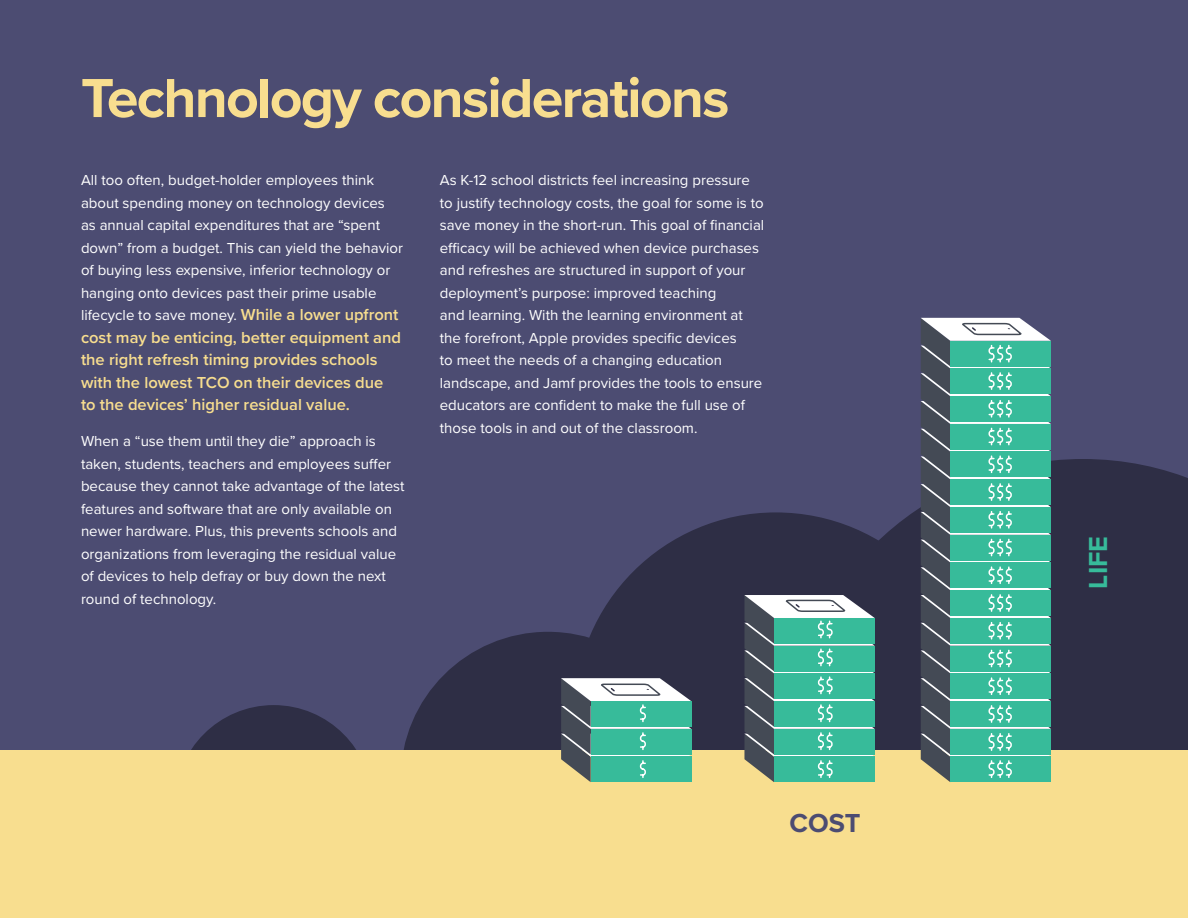
<style>
.page{position:relative;width:1188px;height:918px;background:#4c4c72}
.page>*{position:absolute;margin:0;border:0;box-sizing:border-box;transform-origin:0 0}
.t1{font:700 57px "Proxima Nova";letter-spacing:-.03em;color:#f8de8f}
.t2{font:700 27px "Proxima Nova";color:#4c4c72}
.t3{font:700 27px "Proxima Nova";color:#37bb9a}
.t4{font:600 16.5px/22.5px "Proxima Nova";color:#f8de8f}
.t5{font:15px/22.5px "Proxima Nova";color:#fff}
.s1{font-weight:600;font-size:16.5px;color:#f8de8f}
</style>
<div class="page">
<svg style="left:401px;top:632px;width:188px;height:119px;fill:#2e2e45"></svg>
<div style="left:175px;top:705px;width:197px;height:198px;background:#2e2e45;border-radius:50%"></div>
<div style="left:574px;top:512px;width:403px;height:404px;background:#2e2e45;border-radius:50%"></div>
<svg style="left:786px;top:459px;width:402px;height:292px;fill:#2e2e45"></svg>
<div style="left:0;top:751px;width:1188px;height:167px;background:#f8de8f"></div>
<svg style="left:744px;top:595px;width:131px;height:187px"></svg>
<svg style="left:561px;top:678px;width:130px;height:104px"></svg>
<svg style="left:921px;top:318px;width:130px;height:464px"></svg>
<h1 class="t1" style="left:81px;top:56px;width:650px">Technology considerations</h1>
<p class="t5" style="left:81px;top:168px;width:324px">All too often, budget-holder employees think about spending money on technology devices as annual capital expenditures that are “spent down” from a budget. This can yield the behavior of buying less expensive, inferior technology or hanging onto devices past their prime usable lifecycle to save money. <span class="s1">While a lower upfront</span></p>
<p class="t4" style="left:81px;top:325px;width:321px">cost may be enticing, better equipment and the right refresh timing provides schools with the lowest TCO on their devices due to the devices’ higher residual value.</p>
<p class="t5" style="left:81px;top:429px;width:325px">When a “use them until they die” approach is taken, students, teachers and employees suffer because they cannot take advantage of the latest features and software that are only available on newer hardware. Plus, this prevents schools and organizations from leveraging the residual value of devices to help defray or buy down the next round of technology.</p>
<p class="t5" style="left:440px;top:168px;width:326px">As K-12 school districts feel increasing pressure to justify technology costs, the goal for some is to save money in the short-run. This goal of financial efficacy will be achieved when device purchases and refreshes are structured in support of your deployment’s purpose: improved teaching<br>and learning. With the learning environment at the forefront, Apple provides specific devices<br>to meet the needs of a changing education landscape, and Jamf provides the tools to ensure educators are confident to make the full use of those tools in and out of the classroom.</p>
<h2 class="t2" style="left:790px;top:802px;width:72px">COST</h2>
<h2 class="t3" style="left:1078px;top:589px;width:54px;rotate:-90deg">LIFE</h2>
</div>
